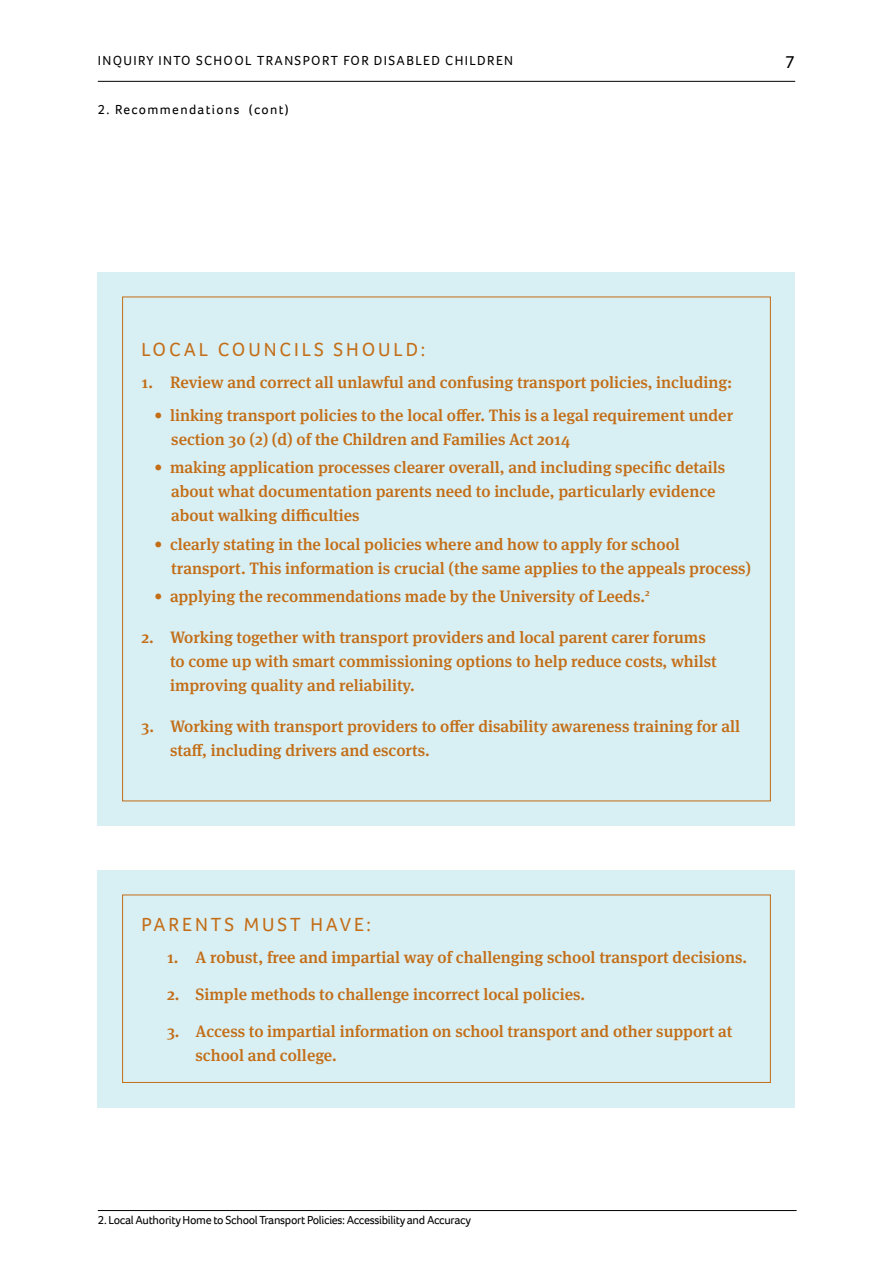
<style>
.page{position:relative;width:893px;height:1263px;background:#fff}
.page>*{position:absolute;margin:0;border:0;box-sizing:border-box;transform-origin:0 0}
.t1{font:19.5px "Foco";letter-spacing:.15em;color:#c36d16}
.t2{font:18px "Foco";color:#000}
.t3{font:500 16.5px/24px "Meta Serif OT";color:#c36d16}
.t4{font:13.5px "Foco";letter-spacing:.1em;color:#000}
.t5{font:12px "Foco";letter-spacing:-.025em;color:#000}
.s1{font-weight:400}
</style>
<div class="page">
<hr style="left:98px;top:81px;width:697px;height:1px;background:#000">
<div style="left:98px;top:272px;width:697px;height:554px;background:#d8eff3"></div>
<div style="left:98px;top:870px;width:697px;height:237px;background:#d8eff3"></div>
<div style="left:122px;top:894px;width:649px;height:189px;border:1px solid #c36d16"></div>
<hr style="left:98px;top:1210px;width:698px;height:1px;background:#000">
<p class="t4" style="left:98px;top:51px;width:417px">Inqui ry i nto school transport for disabled chi ldren</p>
<p class="t2" style="left:785px;top:50px;width:11px">7</p>
<p class="t4" style="left:98px;top:101px;width:192px">2. Recommendations (cont)</p>
<p class="t1" style="left:142px;top:336px;width:285px">Local counci ls should:</p>
<p class="t3" style="left:142px;top:371px;width:592px">1. Review and correct all unlawful and confusing transport policies, including:</p>
<p class="t3" style="left:171px;top:403px;width:563px;text-indent:-17px"><span class="s1">•</span> linking transport policies to the local offer. This is a legal requirement under section 30 (2) (d) of the Children and Families Act 2014</p>
<p class="t3" style="left:171px;top:455px;width:555px;text-indent:-17px"><span class="s1">•</span> making application processes clearer overall, and including specific details about what documentation parents need to include, particularly evidence about walking difficulties</p>
<p class="t3" style="left:171px;top:532px;width:581px;text-indent:-17px"><span class="s1">•</span> clearly stating in the local policies where and how to apply for school transport. This information is crucial (the same applies to the appeals process)</p>
<p class="t3" style="left:154px;top:584px;width:497px"><span class="s1">•</span> applying the recommendations made by the University of Leeds.<sup>2</sup></p>
<p class="t3" style="left:170px;top:625px;width:548px;text-indent:-28px">2. Working together with transport providers and local parent carer forums to come up with smart commissioning options to help reduce costs, whilst improving quality and reliability.</p>
<p class="t3" style="left:170px;top:714px;width:572px;text-indent:-28px">3. Working with transport providers to offer disability awareness training for all staff, including drivers and escorts.</p>
<p class="t1" style="left:142px;top:911px;width:67px">Parents</p>
<p class="t1" style="left:244px;top:911px;width:129px">must have:</p>
<p class="t3" style="left:167px;top:945px;width:581px">1. A robust, free and impartial way of challenging school transport decisions.</p>
<p class="t3" style="left:167px;top:982px;width:420px">2. Simple methods to challenge incorrect local policies.</p>
<p class="t3" style="left:196px;top:1019px;width:538px;text-indent:-28px">3. Access to impartial information on school transport and other support at school and college.</p>
<p class="t5" style="left:98px;top:1212px;width:375px">2. Local Authority Home to School Transport Policies: Accessibility and Accuracy</p>
</div>
